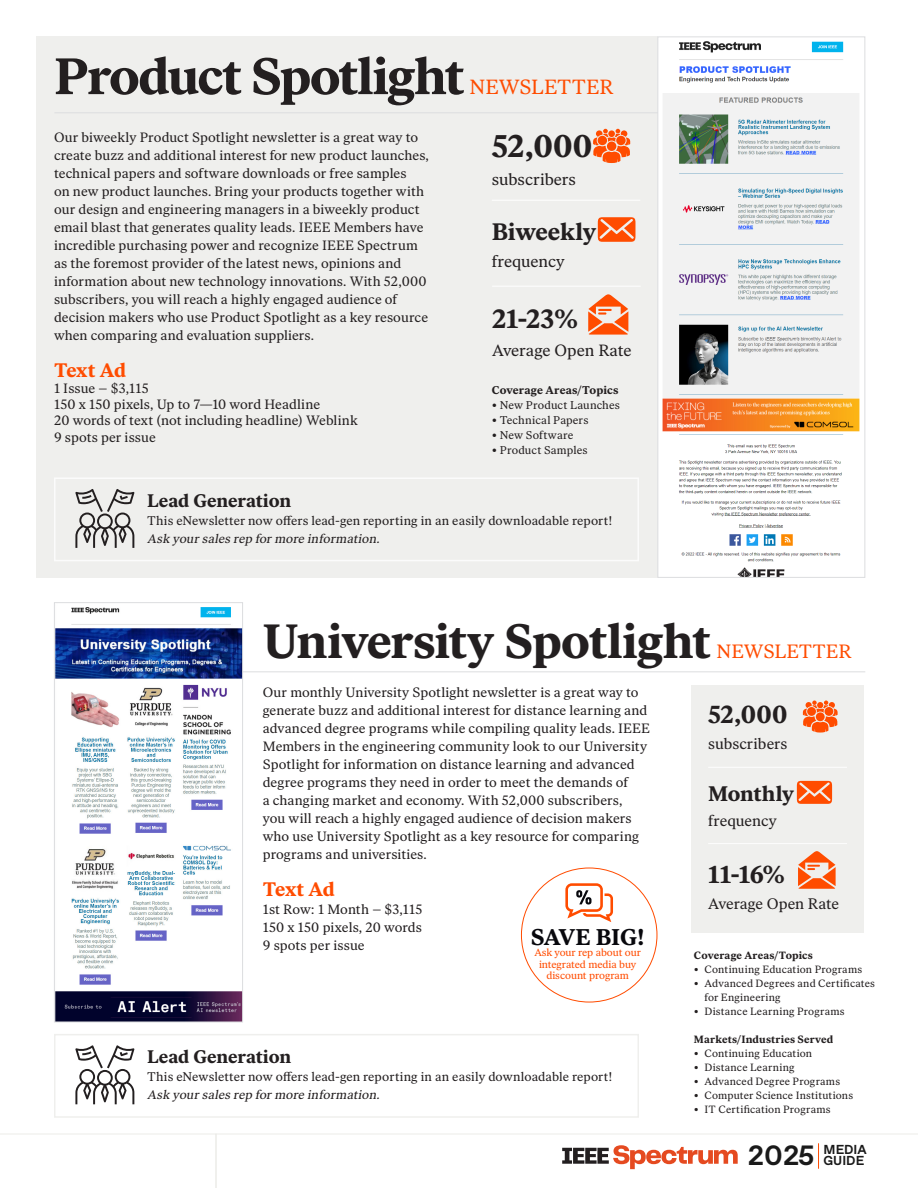
<style>
.page{position:relative;width:918px;height:1188px;background:#fff}
.page>*{position:absolute;margin:0;border:0;box-sizing:border-box;transform-origin:0 0}
.t1{font:700 51px "Ivar Text";letter-spacing:-.03em;color:#231f20}
.t2{font:700 47.85px "Ivar Text";letter-spacing:-.02em;color:#231f20}
.Paragraph{font:700 31.2px "Ivar Text";color:#231f20}
.Paragraph-2{font:700 26.25px "Ivar Text";color:#231f20}
.Paragraph-3{font:700 24.6px "Ivar Text";color:#231f20}
.Paragraph-4{font:700 23.7px "Ivar Text";letter-spacing:-.01em;color:#231f20}
.t3{font:700 22.65px "Ivar Text";letter-spacing:-.01em;color:#08080d}
.Paragraph-5{font:700 21px "Ivar Text";letter-spacing:-.015em;color:#231f20}
.t4{font:20.55px "Ivar Text";color:#ff4c00}
.Subheader{font:700 19.5px "Ivar Text";letter-spacing:-.015em;color:#ff4c00}
.t5{font:19.2px "Ivar Text";color:#ff4c00}
.Subheader-2{font:700 18.15px "Ivar Text";letter-spacing:-.01em;color:#231f20}
.Paragraph-6{font:16.2px "Ivar Text";color:#231f20}
.Paragraph-7{font:15.15px "Ivar Text";letter-spacing:.005em;color:#231f20}
.Paragraph-8{font:13.5px/18px "Ivar Text";letter-spacing:.005em;color:#231f20}
.t6{font:700 13.05px/11.1px "ABC Favorit Pro";color:#1a1a1a;text-align:right}
.Paragraph-9{font:12.6px "Ivar Text";letter-spacing:.01em;color:#231f20}
.Paragraph-10{font:italic 12.6px "Ivar Text";letter-spacing:-.015em;color:#231f20}
.Paragraph-11{font:11.25px "Ivar Text";letter-spacing:.01em;color:#231f20}
.Paragraph-12{font:700 11.25px "Ivar Text";letter-spacing:.01em;color:#231f20}
.Paragraph-13{font:10.5px/14.1px "Ivar Text";letter-spacing:.02em;color:#231f20}
.Paragraph-14{font:700 10.5px "Ivar Text";letter-spacing:.015em;color:#231f20}
.t7{font:10.35px/11.4px "Ivar Text";letter-spacing:-.005em;color:#ff4c00;text-align:center}
.s1{font-size:27.9px}
</style>
<div class="page">
<svg style="left:0;top:1134px;width:918px;height:54px"></svg>
<div style="left:36px;top:36px;width:621px;height:542px;background:#ecece9"></div>
<hr style="left:54px;top:112px;width:626px;height:1px;background:#dcdddf">
<hr style="left:239px;top:671px;width:626px;height:1px;background:#dcdddf">
<svg style="left:75px;top:489px;width:59px;height:59px"></svg>
<svg style="left:75px;top:1045px;width:59px;height:59px"></svg>
<svg style="left:593px;top:129px;width:37px;height:34px"></svg>
<svg style="left:598px;top:217px;width:37px;height:25px"></svg>
<hr style="left:492px;top:200px;width:148px;height:1px;background:#fff">
<hr style="left:492px;top:286px;width:149px;height:1px;background:#fff">
<svg style="left:588px;top:294px;width:40px;height:41px"></svg>
<svg style="left:657px;top:36px;width:209px;height:542px"></svg>
<div style="left:54px;top:477px;width:585px;height:84px;border:2px solid #fff"></div>
<div style="left:54px;top:1034px;width:585px;height:84px;border:2px solid #ecece9"></div>
<img style="left:54px;top:602px;width:189px;height:421px">
<svg style="left:565px;top:883px;width:48px;height:39px"></svg>
<div style="left:691px;top:685px;width:173px;height:248px;background:#ecece9"></div>
<svg style="left:803px;top:701px;width:35px;height:32px"></svg>
<svg style="left:797px;top:781px;width:35px;height:23px"></svg>
<hr style="left:708px;top:767px;width:139px;height:1px;background:#fff">
<hr style="left:708px;top:843px;width:139px;height:1px;background:#fff">
<svg style="left:798px;top:851px;width:38px;height:38px"></svg>
<p class="t1" style="left:54px;top:46px;width:412px">Product Spotlight</p>
<p class="t4" style="left:470px;top:75px;width:145px">NEWSLETTER</p>
<p class="Paragraph-8" style="left:54px;top:128px;width:376px">Our biweekly Product Spotlight newsletter is a great way to create buzz and additional interest for new product launches, technical papers and software downloads or free samples<br>on new product launches. Bring your products together with our design and engineering managers in a biweekly product email blast that generates quality leads. IEEE Members have incredible purchasing power and recognize IEEE Spectrum as the foremost provider of the latest news, opinions and information about new technology innovations. With 52,000 subscribers, you will reach a highly engaged audience of decision makers who use Product Spotlight as a key resource when comparing and evaluation suppliers.</p>
<p class="Subheader" style="left:54px;top:358px;width:74px">Text Ad</p>
<p class="Paragraph-8" style="left:54px;top:379px;width:96px">1 Issue – $3,115</p>
<p class="Paragraph-8" style="left:54px;top:396px;width:268px">150 x 150 pixels, Up to 7—10 word Headline</p>
<p class="Paragraph-8" style="left:54px;top:412px;width:305px">20 words of text (not including headline) Weblink</p>
<p class="Paragraph-8" style="left:54px;top:428px;width:103px">9 spots per issue</p>
<p class="Paragraph" style="left:492px;top:128px;width:102px">52,000</p>
<p class="Paragraph-6" style="left:492px;top:169px;width:86px">subscribers</p>
<p class="Paragraph-4" style="left:492px;top:217px;width:106px">Biweekly</p>
<p class="Paragraph-6" style="left:492px;top:252px;width:74px">frequency</p>
<p class="Paragraph-2" style="left:492px;top:304px;width:87px">21-23%</p>
<p class="Paragraph-6" style="left:492px;top:341px;width:141px">Average Open Rate</p>
<p class="Paragraph-12" style="left:492px;top:383px;width:128px">Coverage Areas/Topics</p>
<p class="Paragraph-11" style="left:492px;top:398px;width:130px">• New Product Launches</p>
<p class="Paragraph-11" style="left:492px;top:413px;width:98px">• Technical Papers</p>
<p class="Paragraph-11" style="left:492px;top:428px;width:83px">• New Software</p>
<p class="Paragraph-11" style="left:492px;top:443px;width:97px">• Product Samples</p>
<p class="Subheader-2" style="left:147px;top:490px;width:145px">Lead Generation</p>
<p class="Paragraph-9" style="left:147px;top:513px;width:467px">This eNewsletter now offers lead-gen reporting in an easily downloadable report!</p>
<p class="Paragraph-10" style="left:147px;top:531px;width:236px">Ask your sales rep for more information.</p>
<p class="t2" style="left:263px;top:613px;width:450px">University Spotlight</p>
<p class="t5" style="left:716px;top:640px;width:137px">NEWSLETTER</p>
<p class="Paragraph-8" style="left:263px;top:683px;width:389px">Our monthly University Spotlight newsletter is a great way to generate buzz and additional interest for distance learning and advanced degree programs while compiling quality leads. IEEE Members in the engineering community look to our University Spotlight for information on distance learning and advanced degree programs they need in order to meet the demands of<br>a changing market and economy. With 52,000 subscribers,<br>you will reach a highly engaged audience of decision makers who use University Spotlight as a key resource for comparing programs and universities.</p>
<p class="Subheader" style="left:263px;top:878px;width:74px">Text Ad</p>
<p class="Paragraph-8" style="left:263px;top:901px;width:161px">1st Row: 1 Month – $3,115</p>
<p class="Paragraph-8" style="left:263px;top:919px;width:161px">150 x 150 pixels, 20 words</p>
<p class="Paragraph-8" style="left:263px;top:937px;width:103px">9 spots per issue</p>
<p class="t3" style="left:531px;top:924px;width:115px">SAVE BIG!</p>
<p class="t7" style="left:534px;top:947px;width:108px">Ask your rep about our integrated media buy discount program</p>
<p class="Subheader-2" style="left:147px;top:1046px;width:145px">Lead Generation</p>
<p class="Paragraph-9" style="left:147px;top:1070px;width:467px">This eNewsletter now offers lead-gen reporting in an easily downloadable report!</p>
<p class="Paragraph-10" style="left:147px;top:1087px;width:236px">Ask your sales rep for more information.</p>
<p class="Paragraph-3" style="left:708px;top:700px;width:81px">52,000</p>
<p class="Paragraph-7" style="left:708px;top:735px;width:81px">subscribers</p>
<p class="Paragraph-5" style="left:708px;top:781px;width:87px">Monthly</p>
<p class="Paragraph-7" style="left:708px;top:812px;width:70px">frequency</p>
<p class="Paragraph-3" style="left:708px;top:860px;width:78px">11-16%</p>
<p class="Paragraph-7" style="left:708px;top:895px;width:132px">Average Open Rate</p>
<p class="Paragraph-14" style="left:694px;top:949px;width:120px">Coverage Areas/Topics</p>
<p class="Paragraph-13" style="left:694px;top:962px;width:170px">• Continuing Education Programs</p>
<p class="Paragraph-13" style="left:705px;top:976px;width:172px;text-indent:-11px">• Advanced Degrees and Certificates for Engineering</p>
<p class="Paragraph-13" style="left:694px;top:1004px;width:152px">• Distance Learning Programs</p>
<p class="Paragraph-14" style="left:694px;top:1033px;width:141px">Markets/Industries Served</p>
<p class="Paragraph-13" style="left:694px;top:1046px;width:120px">• Continuing Education</p>
<p class="Paragraph-13" style="left:694px;top:1060px;width:102px">• Distance Learning</p>
<p class="Paragraph-13" style="left:694px;top:1074px;width:148px">• Advanced Degree Programs</p>
<p class="Paragraph-13" style="left:694px;top:1088px;width:161px">• Computer Science Institutions</p>
<p class="Paragraph-13" style="left:694px;top:1102px;width:138px">• IT Certification Programs</p>
<p class="t6" style="left:748px;top:1144px;width:120px"><span class="s1">2025</span> MEDIA<br>GUIDE</p>
</div>
